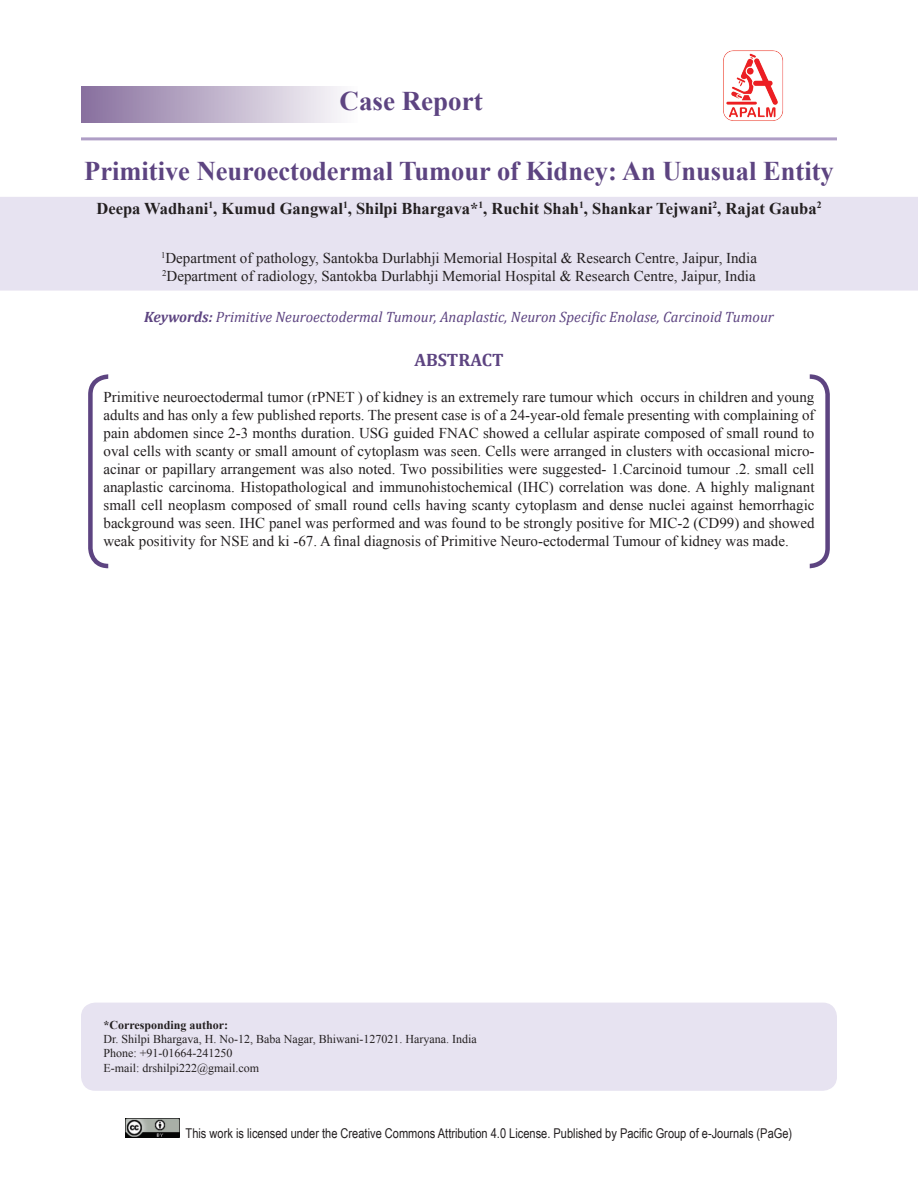
<style>
.page{position:relative;width:918px;height:1188px;background:#fff}
.page>*{position:absolute;margin:0;border:0;box-sizing:border-box;transform-origin:0 0}
.Chap_head{font:700 27px "Times New Roman";color:#5d4481}
.Case_Report-_head{font:700 27px "Times New Roman";color:#5d4481}
.Abstract_head{font:700 18px "Cambria";color:#5d4481}
.Author_head{font:700 16.5px "Times New Roman";color:#231f20}
.Abstract_Text{font:15px/18px "Times New Roman";color:#231f20;text-align:justify}
.Address{font:15px "Times New Roman";color:#231f20}
.Key_Words{font:italic 15px "Cambria";color:#5d4481}
.t1{font:13.5px "Arial Narrow";color:#231f20}
.Fotnote{font:12px/14.4px "Times New Roman";color:#231f20}
.s1{font-weight:700}
</style>
<div class="page">
<div style="left:81px;top:86px;width:276px;height:37px;background:linear-gradient(to right,#876f9e,#fcfcfd)"></div>
<hr style="left:81px;top:137px;width:756px;height:3px;background:#af9ec6">
<img style="left:723px;top:50px;width:61px;height:71px">
<img style="left:126px;top:1119px;width:54px;height:19px">
<div style="left:82px;top:1003px;width:754px;height:87px;background:#e7e3f1;border-radius:14px"></div>
<div style="left:81px;top:1003px;width:756px;height:88px;border:2px solid #e7e3f1;border-radius:14px"></div>
<div style="left:1px;top:198px;width:916px;height:92px;background:#e7e3f1"></div>
<div style="left:0;top:197px;width:918px;height:94px;border:2px solid #e7e3f1"></div>
<p class="Case_Report-_head" style="left:340px;top:82px;width:145px">Case Report</p>
<p class="Chap_head" style="left:84px;top:152px;width:751px">Primitive Neuroectodermal Tumour of Kidney: An Unusual Entity</p>
<p class="Author_head" style="left:96px;top:196px;width:727px">Deepa Wadhani<sup>1</sup>, Kumud Gangwal<sup>1</sup>, Shilpi Bhargava*<sup>1</sup>, Ruchit Shah<sup>1</sup>, Shankar Tejwani<sup>2</sup>, Rajat Gauba<sup>2</sup></p>
<p class="Address" style="left:161px;top:248px;width:597px"><sup>1</sup>Department of pathology, Santokba Durlabhji Memorial Hospital &amp; Research Centre, Jaipur, India</p>
<p class="Address" style="left:162px;top:266px;width:595px"><sup>2</sup>Department of radiology, Santokba Durlabhji Memorial Hospital &amp; Research Centre, Jaipur, India</p>
<p class="Key_Words" style="left:144px;top:306px;width:631px"><span class="s1">Keywords:</span> Primitive Neuroectodermal Tumour, Anaplastic, Neuron Specific Enolase, Carcinoid Tumour</p>
<p class="Abstract_head" style="left:414px;top:347px;width:91px">ABSTRACT</p>
<p class="Abstract_Text" style="left:104px;top:387px;width:713px">Primitive neuroectodermal tumor (rPNET ) of kidney is an extremely rare tumour which occurs in children and young adults and has only a few published reports. The present case is of a 24-year-old female presenting with complaining of pain abdomen since 2-3 months duration. USG guided FNAC showed a cellular aspirate composed of small round to oval cells with scanty or small amount of cytoplasm was seen. Cells were arranged in clusters with occasional micro&shy;acinar or papillary arrangement was also noted. Two possibilities were suggested- 1.Carcinoid tumour .2. small cell anaplastic carcinoma. Histopathological and immunohistochemical (IHC) correlation was done. A highly malignant small cell neoplasm composed of small round cells having scanty cytoplasm and dense nuclei against hemorrhagic background was seen. IHC panel was performed and was found to be strongly positive for MIC-2 (CD99) and showed weak positivity for NSE and ki -67. A final diagnosis of Primitive Neuro-ectodermal Tumour of kidney was made.</p>
<p class="Fotnote" style="left:104px;top:1017px;width:375px"><span class="s1">*Corresponding author:<br></span>Dr. Shilpi Bhargava, H. No-12, Baba Nagar, Bhiwani-127021. Haryana. India</p>
<p class="Fotnote" style="left:104px;top:1046px;width:131px">Phone: +91-01664-241250</p>
<p class="Fotnote" style="left:104px;top:1060px;width:157px">E-mail: drshilpi222@gmail.com</p>
<p class="t1" style="left:186px;top:1123px;width:608px">This work is licensed under the Creative Commons Attribution 4.0 License. Published by Pacific Group of e-Journals (PaGe)</p>
</div>
